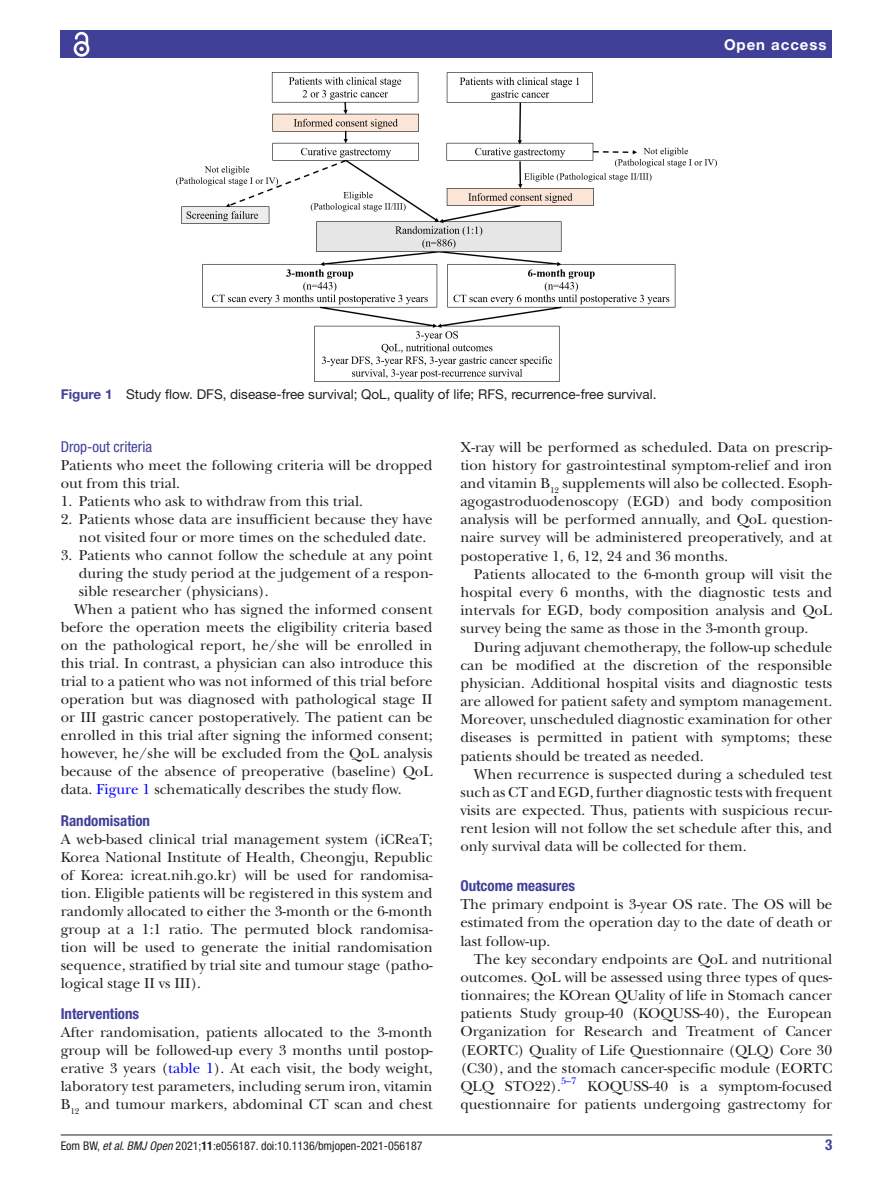
<style>
.page{position:relative;width:893px;height:1191px;background:#fff}
.page>*{position:absolute;margin:0;border:0;box-sizing:border-box;transform-origin:0 0}
.t1{font:15px/18.1px "New Baskerville";color:#231f20;text-align:justify}
.t2{font:700 condensed 15px "Helvetica Neue LT Std";color:#414099}
.t3{font:condensed 15px "Helvetica Neue LT Std";color:#414099}
.t4{font:700 15px "Helvetica Neue LT Std";letter-spacing:.065em;color:#fff}
.t5{font:13.5px "Helvetica Neue LT Std";color:#231f20}
.t6{font:condensed 12px "Helvetica Neue LT Std";color:#231f20}
.s1{font-weight:700;color:#414099}
.s2{color:#00f}
.s3{font-style:italic}
.s4{font-weight:700}
</style>
<div class="page">
<hr style="left:61px;top:1134px;width:771px;height:1px;background:#231f20">
<div style="left:61px;top:31px;width:771px;height:27px;background:#414099"></div>
<svg style="left:73px;top:31px;width:17px;height:26px"></svg>
<img style="left:176px;top:73px;width:540px;height:308px">
<p class="t4" style="left:724px;top:35px;width:104px">Open access</p>
<p class="t5" style="left:61px;top:386px;width:597px"><span class="s1">Figure 1</span> Study flow. DFS, disease-free survival; QoL, quality of life; RFS, recurrence-free survival.</p>
<p class="t3" style="left:61px;top:438px;width:93px">Drop-out criteria</p>
<p class="t1" style="left:61px;top:456px;width:373px">Patients who meet the following criteria will be dropped out from this trial.</p>
<p class="t1" style="left:61px;top:492px;width:304px">1. Patients who ask to withdraw from this trial.</p>
<p class="t1" style="left:79px;top:510px;width:355px;text-indent:-18px">2. Patients whose data are insufficient because they have not visited four or more times on the scheduled date.</p>
<p class="t1" style="left:61px;top:546px;width:373px">3. Patients who cannot follow the schedule at any point</p>
<p class="t1" style="left:79px;top:564px;width:355px">during the study period at the judgement of a respon-</p>
<p class="t1" style="left:79px;top:582px;width:191px">sible researcher (physicians).</p>
<p class="t1" style="left:74px;top:600px;width:360px">When a patient who has signed the informed consent</p>
<p class="t1" style="left:61px;top:618px;width:373px">before the operation meets the eligibility criteria based</p>
<p class="t1" style="left:61px;top:636px;width:373px">on the pathological report, he/she will be enrolled in</p>
<p class="t1" style="left:61px;top:654px;width:373px">this trial. In contrast, a physician can also introduce this</p>
<p class="t1" style="left:61px;top:672px;width:373px">trial to a patient who was not informed of this trial before</p>
<p class="t1" style="left:61px;top:690px;width:373px">operation but was diagnosed with pathological stage II</p>
<p class="t1" style="left:61px;top:708px;width:373px">or III gastric cancer postoperatively. The patient can be</p>
<p class="t1" style="left:61px;top:726px;width:373px">enrolled in this trial after signing the informed consent;</p>
<p class="t1" style="left:61px;top:744px;width:373px">however, he/she will be excluded from the QoL analysis</p>
<p class="t1" style="left:61px;top:762px;width:373px">because of the absence of preoperative (baseline) QoL</p>
<p class="t1" style="left:61px;top:780px;width:343px">data. <span class="s2">Figure 1</span> schematically describes the study flow.</p>
<p class="t2" style="left:61px;top:811px;width:91px">Randomisation</p>
<p class="t1" style="left:61px;top:830px;width:373px">A web-based clinical trial management system (iCReaT; Korea National Institute of Health, Cheongju, Republic of Korea: icreat.nih.go.kr) will be used for randomisa&shy;tion. Eligible patients will be registered in this system and randomly allocated to either the 3-month or the 6-month group at a 1:1 ratio. The permuted block randomisa&shy;tion will be used to generate the initial randomisation sequence, stratified by trial site and tumour stage (patho&shy;logical stage II vs III).</p>
<p class="t2" style="left:61px;top:1005px;width:80px">Interventions</p>
<p class="t1" style="left:61px;top:1023px;width:373px">After randomisation, patients allocated to the 3-month group will be followed-up every 3 months until postop&shy;erative 3 years (<span class="s2">table 1</span>). At each visit, the body weight, laboratory test parameters, including serum iron, vitamin B<sub>12</sub> and tumour markers, abdominal CT scan and chest</p>
<p class="t1" style="left:460px;top:438px;width:373px">X-ray will be performed as scheduled. Data on prescrip&shy;tion history for gastrointestinal symptom-relief and iron and vitamin B<sub>12</sub> supplements will also be collected. Esoph&shy;agogastroduodenoscopy (EGD) and body composition analysis will be performed annually, and QoL question&shy;naire survey will be administered preoperatively, and at postoperative 1, 6, 12, 24 and 36 months.</p>
<p class="t1" style="left:460px;top:565px;width:373px;text-indent:14px">Patients allocated to the 6-month group will visit the hospital every 6 months, with the diagnostic tests and intervals for EGD, body composition analysis and QoL survey being the same as those in the 3-month group.</p>
<p class="t1" style="left:460px;top:637px;width:373px;text-indent:14px">During adjuvant chemotherapy, the follow-up schedule can be modified at the discretion of the responsible physician. Additional hospital visits and diagnostic tests are allowed for patient safety and symptom management.<br>Moreover, unscheduled diagnostic examination for other diseases is permitted in patient with symptoms; these patients should be treated as needed.</p>
<p class="t1" style="left:460px;top:765px;width:373px;text-indent:13px">When recurrence is suspected during a scheduled test such as CT and EGD, further diagnostic tests with frequent visits are expected. Thus, patients with suspicious recur&shy;rent lesion will not follow the set schedule after this, and only survival data will be collected for them.</p>
<p class="t2" style="left:460px;top:876px;width:116px">Outcome measures</p>
<p class="t1" style="left:460px;top:895px;width:373px">The primary endpoint is 3-year OS rate. The OS will be estimated from the operation day to the date of death or last follow-up.</p>
<p class="t1" style="left:460px;top:950px;width:373px;text-indent:13px">The key secondary endpoints are QoL and nutritional outcomes. QoL will be assessed using three types of ques&shy;tionnaires; the KOrean QUality of life in Stomach cancer patients Study group-40 (KOQUSS-40), the European Organization for Research and Treatment of Cancer (EORTC) Quality of Life Questionnaire (QLQ) Core 30 (C30), and the stomach cancer-specific module (EORTC QLQ STO22).<sup>5–7</sup></p>
<p class="t1" style="left:460px;top:1077px;width:373px;text-align:right">KOQUSS-40 is a symptom-focused<br>questionnaire for patients undergoing gastrectomy for</p>
<p class="t6" style="left:61px;top:1138px;width:363px">Eom BW, <span class="s3">et al</span>. <span class="s3">BMJ Open</span> 2021;<span class="s4">11</span>:e056187. doi:10.1136/bmjopen-2021-056187</p>
<p class="t2" style="left:825px;top:1135px;width:9px">3</p>
</div>
